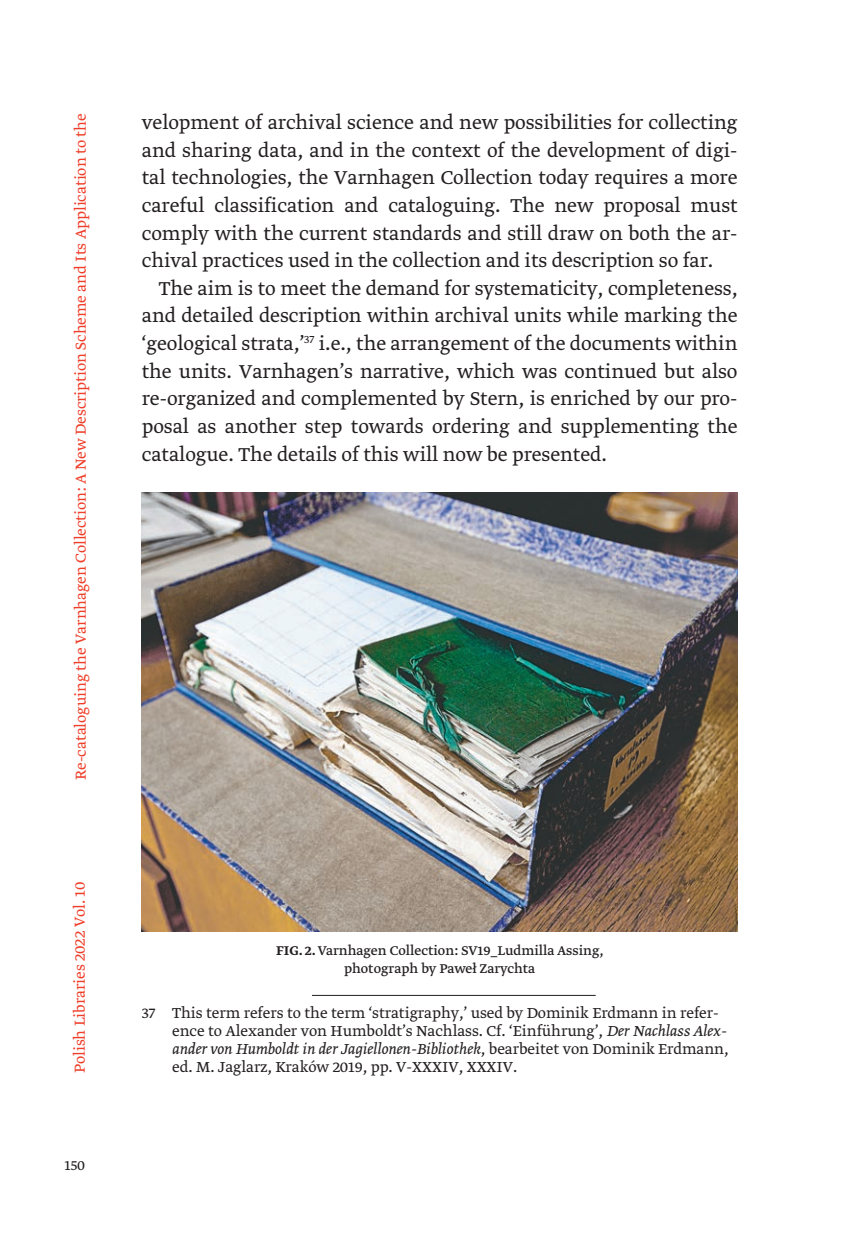
<style>
.page{position:relative;width:851px;height:1248px;background:#fff}
.page>*{position:absolute;margin:0;border:0;box-sizing:border-box;transform-origin:0 0}
.Body{font:22px/27.6px "Greta Text Pro Light Plus";color:#231f20;text-align:justify}
.Przypis{font:17px/18px "Greta Text Pro Light Plus";color:#231f20}
.t1{font:17px "Greta Text Pro Light Plus";color:#ef3e29}
.t2{font:16px "Greta Text Pro Light Plus";color:#231f20}
.Podpis_Foto{font:15px/18px "Greta Text Pro";color:#231f20;text-align:center}
.s1{font-weight:500}
.s2{font-family:"Greta Text Pro Light Ita Plus"}
</style>
<div class="page">
<hr style="left:312px;top:994px;width:283px;height:1px;background:#231f20">
<img style="left:142px;top:492px;width:595px;height:439px">
<p class="t1" style="left:70px;top:779px;width:667px;rotate:-90deg">Re-cataloguing the Varnhagen Collection: A New Description Scheme and Its Application to the</p>
<p class="Body" style="left:142px;top:110px;width:597px">velopment of archival science and new possibilities for collecting and sharing data, and in the context of the development of digi&shy;tal technologies, the Varnhagen Collection today requires a more careful classification and cataloguing. The new proposal must comply with the current standards and still draw on both the ar&shy;chival practices used in the collection and its description so far.</p>
<p class="Body" style="left:142px;top:275px;width:597px;text-indent:17px">The aim is to meet the demand for systematicity, completeness, and detailed description within archival units while marking the ‘geological strata,’<sup>37</sup> i.e., the arrangement of the documents within the units. Varnhagen’s narrative, which was continued but also re-organized and complemented by Stern, is enriched by our pro&shy;posal as another step towards ordering and supplementing the catalogue. The details of this will now be presented.</p>
<p class="t1" style="left:69px;top:1072px;width:193px;rotate:-90deg">Polish Libraries 2022 Vol. 10</p>
<p class="t2" style="left:64px;top:1155px;width:22px">150</p>
<p class="Podpis_Foto" style="left:276px;top:942px;width:329px"><span class="s1">FIG. 2.</span> Varnhagen Collection: SV19_Ludmilla Assing, photograph by Paweł Zarychta</p>
<p class="Przypis" style="left:172px;top:1004px;width:557px;text-indent:-30px">37 This term refers to the term ‘stratigraphy,’ used by Dominik Erdmann in refer&shy;ence to Alexander von Humboldt’s Nachlass. Cf. ‘Einführung’, <span class="s2">Der Nachlass Alex&shy;ander von Humboldt in der Jagiellonen-Bibliothek</span>, bearbeitet von Dominik Erdmann, ed. M. Jaglarz, Kraków 2019, pp. V-XXXIV, XXXIV.</p>
</div>
